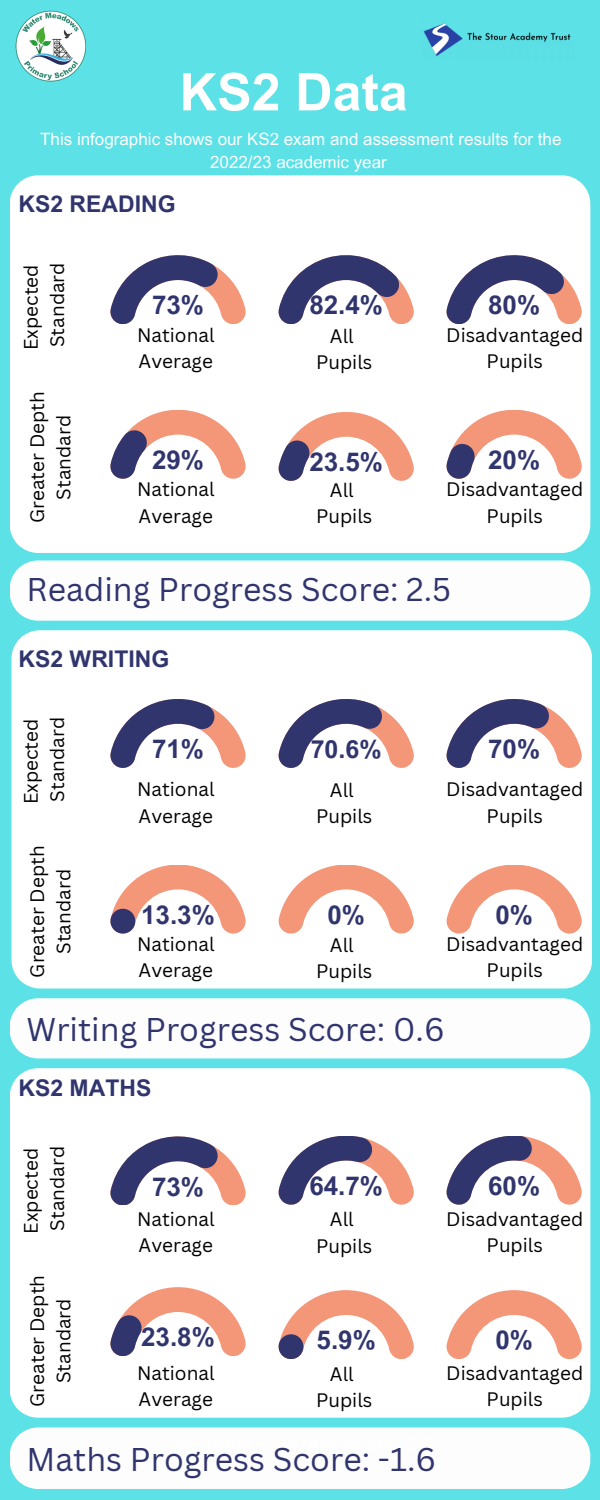
<style>
.page{position:relative;width:600px;height:1500px;background:#5ce1e6}
.page>*{position:absolute;margin:0;border:0;box-sizing:border-box;transform-origin:0 0}
.t1{font:700 52px "Arial MT Pro";color:#fff}
.t2{font:32px "Canva Sans";color:#31356e}
.t3{font:700 26px "Arial MT Pro";color:#31356e}
.t4{font:700 25px "Arial MT Pro";color:#31356e}
.t5{font:700 23px "Arial MT Pro";color:#31356e}
.t6{font:19px/26.2px "Canva Sans";color:#000;text-align:center}
.t7{font:17px/23.2px "Arial MT Pro";color:#fff;text-align:center}
</style>
<div class="page">
<div style="left:10px;top:175px;width:580px;height:378px;background:#fff"></div>
<div style="left:11px;top:630px;width:581px;height:359px;background:#fff"></div>
<div style="left:10px;top:1068px;width:580px;height:350px;background:#fff"></div>
<img style="left:15px;top:10px;width:71px;height:72px">
<svg style="left:109px;top:1136px;width:138px;height:69px;background:#bab0be"></svg>
<svg style="left:445px;top:1136px;width:138px;height:69px;background:#c6b5bf"></svg>
<svg style="left:277px;top:1136px;width:138px;height:69px;background:#c2b3bf"></svg>
<svg style="left:109px;top:1287px;width:138px;height:69px;background:#e7c6c1"></svg>
<svg style="left:277px;top:1290px;width:138px;height:69px;background:#f0cac1"></svg>
<svg style="left:445px;top:1290px;width:138px;height:69px;background:#facfc2"></svg>
<svg style="left:109px;top:865px;width:138px;height:69px;background:#f0cac1"></svg>
<svg style="left:277px;top:865px;width:138px;height:69px;background:#facfc2"></svg>
<svg style="left:445px;top:865px;width:138px;height:69px;background:#facfc2"></svg>
<svg style="left:445px;top:699px;width:138px;height:69px;background:#bdb1be"></svg>
<svg style="left:277px;top:699px;width:138px;height:69px;background:#bdb1be"></svg>
<svg style="left:109px;top:699px;width:138px;height:69px;background:#bcb0be"></svg>
<svg style="left:109px;top:255px;width:138px;height:69px;background:#bab0be"></svg>
<svg style="left:109px;top:410px;width:138px;height:69px;background:#e2c4c0"></svg>
<svg style="left:445px;top:255px;width:138px;height:69px;background:#b4acbe"></svg>
<svg style="left:277px;top:255px;width:138px;height:69px;background:#b2abbe"></svg>
<svg style="left:277px;top:412px;width:138px;height:69px;background:#e7c6c1"></svg>
<svg style="left:445px;top:410px;width:138px;height:69px;background:#eac8c1"></svg>
<div style="left:10px;top:560px;width:580px;height:61px;background:#fdfdfd"></div>
<div style="left:10px;top:998px;width:580px;height:60px;background:#fdfdfd"></div>
<div style="left:10px;top:1427px;width:580px;height:62px;background:#fdfdfd"></div>
<img style="left:423px;top:23px;width:148px;height:34px">
<p class="t1" style="left:180px;top:73px;width:230px">KS2 Data</p>
<p class="t7" style="left:40px;top:129px;width:523px">This infographic shows our KS2 exam and assessment results for the<br>2022/23 academic year</p>
<p class="t5" style="left:19px;top:195px;width:159px">KS2 READING</p>
<p class="t6" style="left:17px;top:350px;width:87px;rotate:-90deg">Expected</p>
<p class="t6" style="left:44px;top:347px;width:86px;rotate:-90deg">Standard</p>
<p class="t6" style="left:24px;top:523px;width:133px;rotate:-90deg">Greater Depth<br>Standard</p>
<p class="t3" style="left:152px;top:295px;width:54px">73%</p>
<p class="t6" style="left:137px;top:322px;width:79px">National</p>
<p class="t6" style="left:139px;top:348px;width:76px">Average</p>
<p class="t3" style="left:152px;top:450px;width:54px">29%</p>
<p class="t6" style="left:137px;top:476px;width:79px">National</p>
<p class="t6" style="left:139px;top:502px;width:76px">Average</p>
<p class="t3" style="left:309px;top:295px;width:75px">82.4%</p>
<p class="t3" style="left:488px;top:295px;width:54px">80%</p>
<p class="t6" style="left:330px;top:322px;width:25px">All</p>
<p class="t6" style="left:316px;top:348px;width:58px">Pupils</p>
<p class="t6" style="left:446px;top:322px;width:138px">Disadvantaged<br>Pupils</p>
<p class="t3" style="left:309px;top:452px;width:75px">23.5%</p>
<p class="t3" style="left:488px;top:450px;width:54px">20%</p>
<p class="t6" style="left:330px;top:477px;width:25px">All</p>
<p class="t6" style="left:316px;top:503px;width:58px">Pupils</p>
<p class="t6" style="left:446px;top:476px;width:138px">Disadvantaged<br>Pupils</p>
<p class="t2" style="left:27px;top:567px;width:426px">Reading Progress Score: 2.5</p>
<p class="t5" style="left:19px;top:650px;width:152px">KS2 WRITING</p>
<p class="t6" style="left:17px;top:804px;width:87px;rotate:-90deg">Expected</p>
<p class="t6" style="left:44px;top:802px;width:86px;rotate:-90deg">Standard</p>
<p class="t6" style="left:24px;top:978px;width:133px;rotate:-90deg">Greater Depth<br>Standard</p>
<p class="t3" style="left:152px;top:739px;width:54px">71%</p>
<p class="t4" style="left:311px;top:740px;width:72px">70.6%</p>
<p class="t3" style="left:488px;top:739px;width:54px">70%</p>
<p class="t6" style="left:137px;top:776px;width:79px">National</p>
<p class="t6" style="left:139px;top:802px;width:76px">Average</p>
<p class="t6" style="left:330px;top:777px;width:25px">All</p>
<p class="t6" style="left:316px;top:803px;width:58px">Pupils</p>
<p class="t6" style="left:446px;top:776px;width:138px">Disadvantaged<br>Pupils</p>
<p class="t3" style="left:141px;top:905px;width:75px">13.3%</p>
<p class="t3" style="left:327px;top:905px;width:39px">0%</p>
<p class="t3" style="left:495px;top:905px;width:39px">0%</p>
<p class="t6" style="left:137px;top:930px;width:79px">National</p>
<p class="t6" style="left:139px;top:957px;width:76px">Average</p>
<p class="t6" style="left:330px;top:931px;width:25px">All</p>
<p class="t6" style="left:316px;top:957px;width:58px">Pupils</p>
<p class="t6" style="left:446px;top:930px;width:138px">Disadvantaged<br>Pupils</p>
<p class="t2" style="left:27px;top:1007px;width:420px">Writing Progress Score: 0.6</p>
<p class="t5" style="left:19px;top:1079px;width:134px">KS2 MATHS</p>
<p class="t6" style="left:17px;top:1234px;width:87px;rotate:-90deg">Expected</p>
<p class="t6" style="left:44px;top:1231px;width:86px;rotate:-90deg">Standard</p>
<p class="t6" style="left:24px;top:1407px;width:133px;rotate:-90deg">Greater Depth<br>Standard</p>
<p class="t3" style="left:152px;top:1177px;width:54px">73%</p>
<p class="t3" style="left:309px;top:1176px;width:75px">64.7%</p>
<p class="t3" style="left:488px;top:1176px;width:54px">60%</p>
<p class="t6" style="left:137px;top:1205px;width:79px">National</p>
<p class="t6" style="left:139px;top:1231px;width:76px">Average</p>
<p class="t6" style="left:330px;top:1206px;width:25px">All</p>
<p class="t6" style="left:316px;top:1232px;width:58px">Pupils</p>
<p class="t6" style="left:446px;top:1205px;width:138px">Disadvantaged<br>Pupils</p>
<p class="t3" style="left:141px;top:1327px;width:75px">23.8%</p>
<p class="t3" style="left:317px;top:1330px;width:61px">5.9%</p>
<p class="t3" style="left:495px;top:1330px;width:39px">0%</p>
<p class="t6" style="left:137px;top:1360px;width:79px">National</p>
<p class="t6" style="left:139px;top:1386px;width:76px">Average</p>
<p class="t6" style="left:330px;top:1360px;width:25px">All</p>
<p class="t6" style="left:316px;top:1387px;width:58px">Pupils</p>
<p class="t6" style="left:446px;top:1360px;width:138px">Disadvantaged<br>Pupils</p>
<p class="t2" style="left:27px;top:1436px;width:411px">Maths Progress Score: -1.6</p>
</div>
